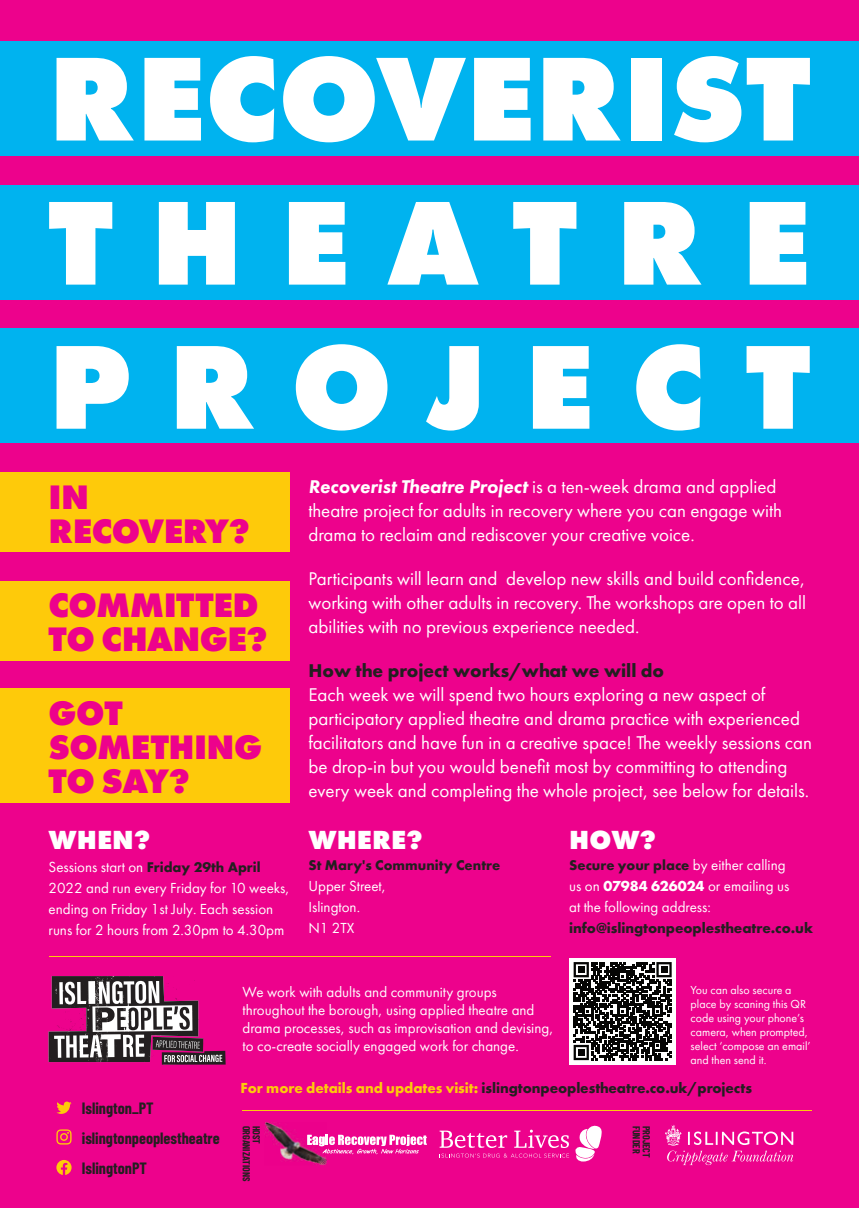
<style>
.page{position:relative;width:859px;height:1208px;background:#ed028c}
.page>*{position:absolute;margin:0;border:0;box-sizing:border-box;transform-origin:0 0}
.t1{font:800 123.9px/144px "Futura PT";letter-spacing:.28em;color:#fff;text-align:justify}
.t2{font:800 35px/34px "Futura PT";letter-spacing:-.015em;color:#ed028c}
.t3{font:800 27px "Futura PT";color:#fff}
.t4{font:19px/24px "Futura PT";color:#fff}
.t5{font:700 19px "Futura PT";color:#231f20}
.t6{font:700 16px/30px "Barlow Condensed";color:#231f20}
.t7{font:15px/21px "Futura PT";color:#fff}
.t8{font:700 15px "Futura PT";letter-spacing:-.005em;color:#231f20}
.t9{font:700 14.5px "Futura PT";color:#231f20}
.t10{font:12px/14px "Futura PT";color:#fff}
.t11{font:700 10px "Barlow Condensed";color:#231f20}
.s1{font-weight:700;font-size:14.5px;color:#231f20}
.s2{font-weight:800;font-style:italic}
.s3{font-weight:400;font-size:15px;color:#fff}
.s4{font-weight:700}
.s5{color:#feca0a}
</style>
<div class="page">
<div style="left:0;top:41px;width:859px;height:115px;background:#00b3ef"></div>
<div style="left:0;top:185px;width:859px;height:114px;background:#00b3ef"></div>
<div style="left:0;top:329px;width:859px;height:114px;background:#00b3ef"></div>
<div style="left:0;top:473px;width:289px;height:79px;background:#feca0a"></div>
<div style="left:0;top:581px;width:289px;height:79px;background:#feca0a"></div>
<div style="left:0;top:689px;width:289px;height:114px;background:#feca0a"></div>
<svg style="left:49px;top:976px;width:177px;height:88px"></svg>
<hr style="left:49px;top:956px;width:501px;height:1px;background:#feca0a">
<hr style="left:243px;top:1110px;width:569px;height:1px;background:#feca0a">
<svg style="left:575px;top:1125px;width:27px;height:36px"></svg>
<svg style="left:440px;top:1129px;width:129px;height:28px"></svg>
<svg style="left:665px;top:1124px;width:128px;height:41px"></svg>
<img style="left:264px;top:1122px;width:63px;height:43px">
<svg style="left:307px;top:1134px;width:120px;height:20px"></svg>
<div style="left:569px;top:957px;width:107px;height:107px;background:#fff"></div>
<svg style="left:574px;top:962px;width:98px;height:98px"></svg>
<svg style="left:56px;top:1160px;width:16px;height:15px"></svg>
<svg style="left:56px;top:1129px;width:16px;height:15px"></svg>
<svg style="left:56px;top:1101px;width:16px;height:13px"></svg>
<h1 class="t1" style="left:48px;top:25px;width:764px">RECOVERIST THEATRE PROJECT</h1>
<h2 class="t2" style="left:49px;top:479px;width:203px">IN<br>RECOVERY?</h2>
<h2 class="t2" style="left:49px;top:587px;width:221px">COMMITTED<br>TO CHANGE?</h2>
<h2 class="t2" style="left:49px;top:695px;width:215px">GOT<br>SOMETHING<br>TO SAY?</h2>
<h3 class="t3" style="left:49px;top:823px;width:103px">WHEN?</h3>
<p class="t7" style="left:49px;top:856px;width:243px">Sessions start on <span class="s1">Friday 29th April </span>2022 and run every Friday for 10 weeks, ending on Friday 1st July. Each session runs for 2 hours from 2.30pm to 4.30pm</p>
<p class="t4" style="left:308px;top:474px;width:475px"><span class="s2">Recoverist Theatre Project</span> is a ten-week drama and applied theatre project for adults in recovery where you can engage with drama to reclaim and rediscover your creative voice.</p>
<p class="t4" style="left:308px;top:566px;width:499px;text-align:justify">Participants will learn and develop new skills and build confidence, working with other adults in recovery. The workshops are open to all abilities with no previous experience needed.</p>
<p class="t5" style="left:308px;top:658px;width:357px">How the project works/what we will do</p>
<p class="t4" style="left:308px;top:682px;width:505px">Each week we will spend two hours exploring a new aspect of participatory applied theatre and drama practice with experienced facilitators and have fun in a creative space! The weekly sessions can be drop-in but you would benefit most by committing to attending every week and completing the whole project, see below for details.</p>
<h3 class="t3" style="left:308px;top:823px;width:116px">WHERE?</h3>
<p class="t9" style="left:308px;top:856px;width:193px">St Mary's Community Centre</p>
<p class="t7" style="left:308px;top:875px;width:79px">Upper Street,<br>Islington.<br>N1 2TX</p>
<h3 class="t3" style="left:569px;top:823px;width:88px">HOW?</h3>
<p class="t9" style="left:569px;top:856px;width:218px">Secure your place <span class="s3">by either calling</span></p>
<p class="t7" style="left:569px;top:875px;width:222px">us on <span class="s4">07984 626024</span> or emailing us at the following address:</p>
<p class="t8" style="left:569px;top:918px;width:245px">info@islingtonpeoplestheatre.co.uk</p>
<p class="t7" style="left:243px;top:982px;width:312px;line-height:18px">We work with adults and community groups throughout the borough, using applied theatre and drama processes, such as improvisation and devising, to co-create socially engaged work for change.</p>
<p class="t10" style="left:691px;top:982px;width:122px">You can also secure a place by scaning this QR code using your phone’s camera, when prompted, select ‘compose an email’ and then send it.</p>
<p class="t6" style="left:82px;top:1092px;width:139px">Islington_PT islingtonpeoplestheatre<br>IslingtonPT</p>
<p class="t8" style="left:241px;top:1078px;width:513px"><span class="s5">For more details and updates visit:</span> islingtonpeoplestheatre.co.uk/projects</p>
<p class="t11" style="left:253px;top:1125px;width:57px;rotate:90deg">ORGANIZATIONS</p>
<p class="t11" style="left:263px;top:1125px;width:20px;rotate:90deg">HOST</p>
<p class="t11" style="left:643px;top:1125px;width:29px;rotate:90deg">FUNDER</p>
<p class="t11" style="left:653px;top:1125px;width:34px;rotate:90deg">PROJECT</p>
</div>
